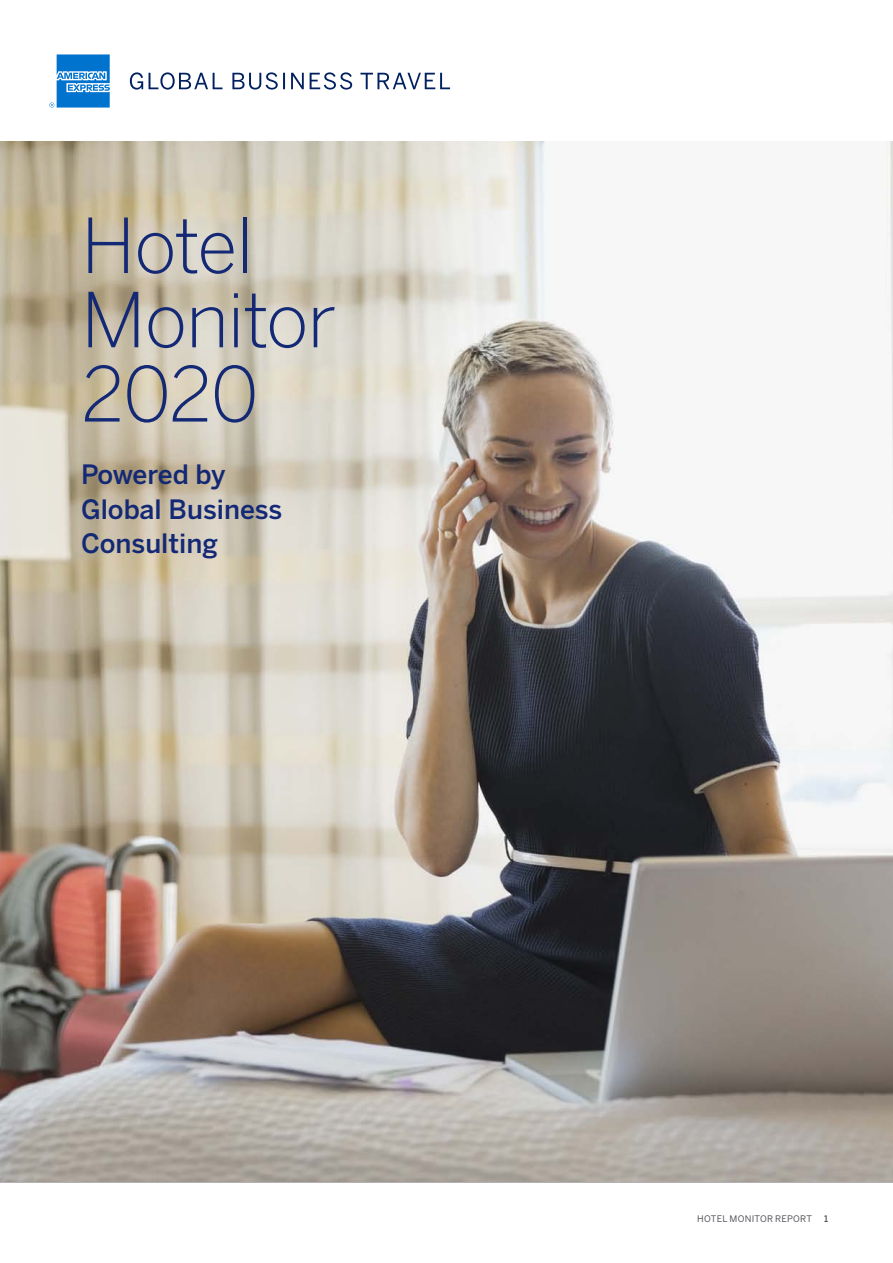
<style>
.page{position:relative;width:893px;height:1263px;background:#fff}
.page>*{position:absolute;margin:0;border:0;box-sizing:border-box;transform-origin:0 0}
.HEAD_LRG_Blue{font:300 75px/74.2px "Benton Sans";letter-spacing:-.02em;color:#142975}
.t1{font:500 26.55px/34.5px "Benton Sans";color:#142975}
.t2{font:9px "Benton Sans";letter-spacing:.02em;color:#54555a}
.t3{font:500 9px "Benton Sans";color:#54555a}
</style>
<div class="page">
<hr style="left:0;top:1181px;width:893px;height:1px;background:#231f20">
<img style="left:0;top:142px;width:893px;height:1039px">
<div style="left:38px;top:175px;width:337px;height:297px;background:#fff;opacity:.75"></div>
<svg style="left:130px;top:72px;width:320px;height:18px"></svg>
<svg style="left:49px;top:54px;width:61px;height:54px"></svg>
<p class="HEAD_LRG_Blue" style="left:81px;top:209px;width:257px">Hotel<br>Monitor<br>2020</p>
<p class="t1" style="left:81px;top:458px;width:203px">Powered by<br>Global Business<br>Consulting</p>
<p class="t2" style="left:697px;top:1213px;width:116px">HOTEL MONITOR REPORT</p>
<p class="t3" style="left:824px;top:1213px;width:6px">1</p>
</div>
